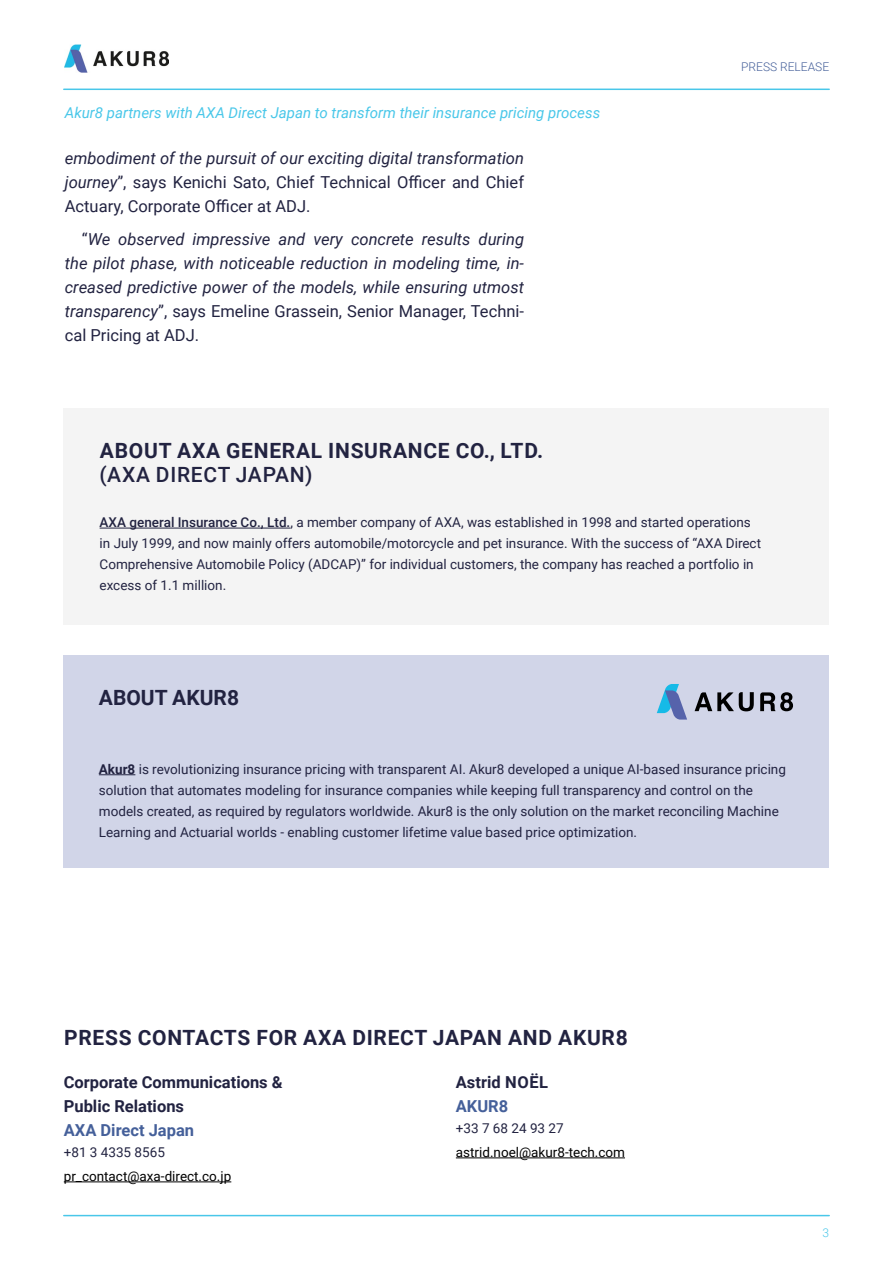
<style>
.page{position:relative;width:893px;height:1263px;background:#fff}
.page>*{position:absolute;margin:0;border:0;box-sizing:border-box;transform-origin:0 0}
.t1{font:700 21px "Roboto";letter-spacing:.035em;color:#222341}
.t2{font:500 21px "Roboto";letter-spacing:.035em;color:#222341}
.t3{font:700 21px "Roboto";color:#222341}
.t4{font:italic 16.5px/24px "Roboto";color:#222341;text-align:justify}
.t5{font:16.5px/24px "Roboto";color:#222341;text-align:justify}
.t6{font:700 16.5px/24px "Roboto";color:#222341}
.t7{font:700 16.5px "Roboto";color:#45609a}
.t8{font:italic 15px "Roboto";color:#49c7e9}
.t9{font:13.5px/21px "Roboto";color:#222341}
.t10{font:13.5px "Roboto";color:#000}
.t11{font:300 12px "Roboto";color:#45609a}
.t12{font:300 12px "Roboto";color:#49c7e9}
.s1{font-style:italic}
.s2{font-style:normal}
.s3{font-weight:500}
.s4{font-weight:700}
</style>
<div class="page">
<img style="left:64px;top:44px;width:105px;height:28px">
<hr style="left:64px;top:89px;width:765px;height:1px;background:#49c7e9">
<hr style="left:64px;top:1215px;width:765px;height:1px;background:#49c7e9">
<div style="left:64px;top:408px;width:765px;height:217px;background:#f4f4f4"></div>
<hr style="left:100px;top:528px;width:190px;height:1px;background:#222341">
<div style="left:63px;top:655px;width:765px;height:213px;background:#d1d5e8"></div>
<hr style="left:99px;top:774px;width:36px;height:1px;background:#222341">
<svg style="left:695px;top:692px;width:59px;height:19px"></svg>
<svg style="left:760px;top:692px;width:33px;height:19px"></svg>
<svg style="left:657px;top:684px;width:30px;height:35px"></svg>
<hr style="left:64px;top:1181px;width:167px;height:1px;background:#000">
<hr style="left:456px;top:1157px;width:169px;height:1px;background:#000">
<p class="t8" style="left:65px;top:102px;width:537px">Akur8 partners with AXA Direct Japan to transform their insurance pricing process</p>
<p class="t5" style="left:65px;top:146px;width:461px"><span class="s1">embodiment of the pursuit of our exciting digital transformation journey</span>”, says Kenichi Sato, Chief Technical Officer and Chief Actuary, Corporate Officer at ADJ.</p>
<p class="t4" style="left:65px;top:226px;width:461px;text-indent:17px"><span class="s2">“</span>We observed impressive and very concrete results during the pilot phase, with noticeable reduction in modeling time, in&shy;creased predictive power of the models, while ensuring utmost transparency<span class="s2">”, says Emeline Grassein, Senior Manager, Techni&shy;cal Pricing at ADJ.</span></p>
<p class="t11" style="left:741px;top:58px;width:89px">PRESS RELEASE</p>
<h1 class="t1" style="left:100px;top:436px;width:445px">ABOUT AXA GENERAL INSURANCE CO., LTD.</h1>
<h1 class="t2" style="left:100px;top:460px;width:214px">(AXA DIRECT JAPAN)</h1>
<p class="t9" style="left:100px;top:511px;width:663px"><span class="s3">AXA general Insurance Co., Ltd.</span>, a member company of AXA, was established in 1998 and started operations in July 1999, and now mainly offers automobile/motorcycle and pet insurance. With the success of “AXA Direct Comprehensive Automobile Policy (ADCAP)” for individual customers, the company has reached a portfolio in excess of 1.1 million.</p>
<h1 class="t3" style="left:99px;top:683px;width:142px">ABOUT AKUR8</h1>
<p class="t9" style="left:99px;top:758px;width:689px"><span class="s4">Akur8</span> is revolutionizing insurance pricing with transparent AI. Akur8 developed a unique AI-based insurance pricing solution that automates modeling for insurance companies while keeping full transparency and control on the models created, as required by regulators worldwide. Akur8 is the only solution on the market reconciling Machine Learning and Actuarial worlds - enabling customer lifetime value based price optimization.</p>
<h1 class="t1" style="left:64px;top:1023px;width:565px">PRESS CONTACTS FOR AXA DIRECT JAPAN AND AKUR8</h1>
<p class="t6" style="left:64px;top:1069px;width:220px">Corporate Communications &amp;<br>Public Relations</p>
<p class="t7" style="left:64px;top:1118px;width:132px">AXA Direct Japan</p>
<p class="t9" style="left:64px;top:1141px;width:103px">+81 3 4335 8565</p>
<p class="t10" style="left:64px;top:1167px;width:169px">pr_contact@axa-direct.co.jp</p>
<p class="t6" style="left:456px;top:1069px;width:94px">Astrid NOËL</p>
<p class="t7" style="left:456px;top:1094px;width:54px">AKUR8</p>
<p class="t9" style="left:456px;top:1117px;width:109px">+33 7 68 24 93 27</p>
<p class="t10" style="left:456px;top:1143px;width:171px">astrid.noel@akur8-tech.com</p>
<p class="t12" style="left:822px;top:1224px;width:8px">3</p>
</div>
